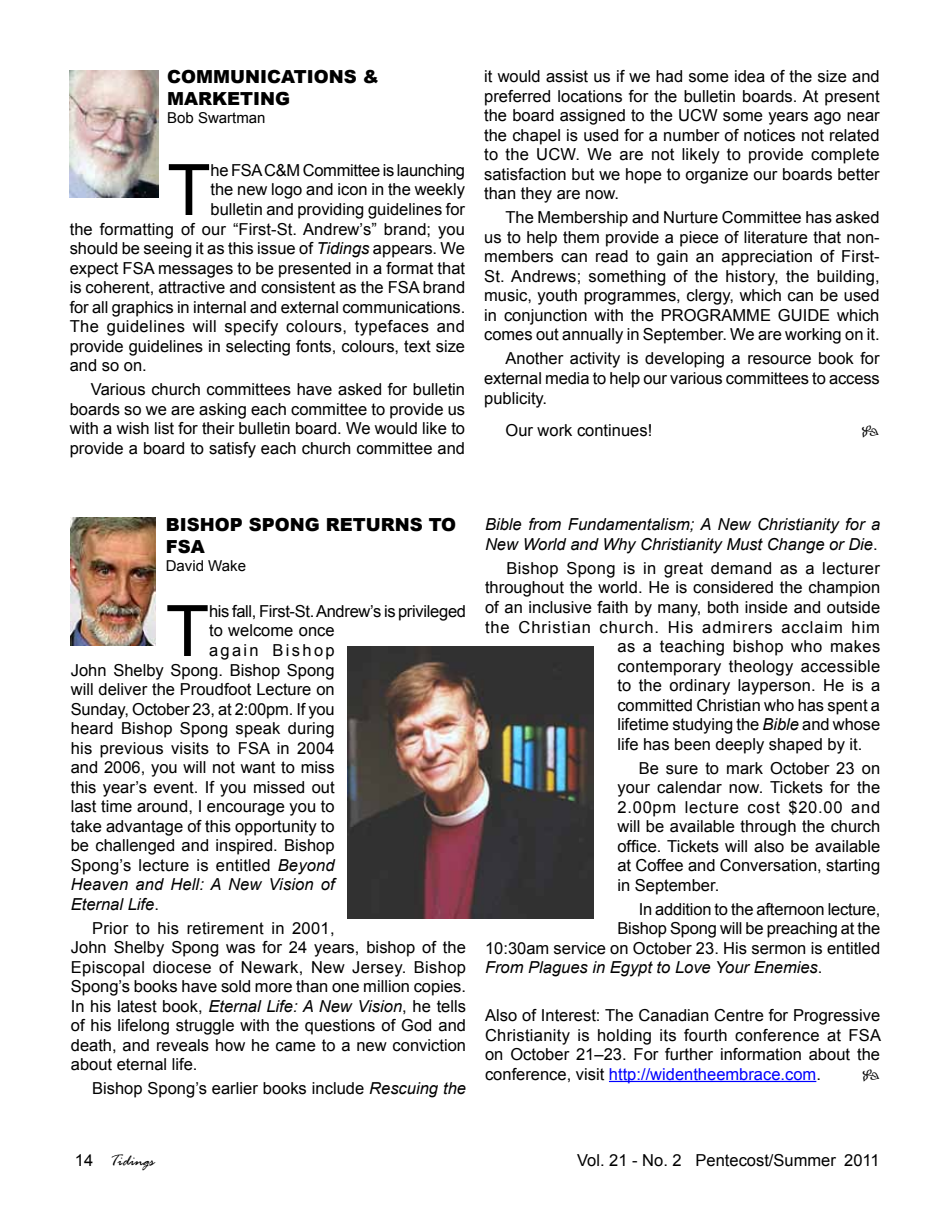
<style>
.page{position:relative;width:951px;height:1221px;background:#fff}
.page>*{position:absolute;margin:0;border:0;box-sizing:border-box;transform-origin:0 0}
.t1{font:70.95px "Arial";color:#000}
.t2{font:900 18px "Arial";color:#000}
.t3{font:16.5px/19.5px "Arial";color:#000;text-align:justify}
.t4{font:italic 16.5px/19.5px "Arial";color:#000}
.t5{font:16.5px "Arial";letter-spacing:.025em;color:#000}
.t6{font:16.5px "Arial";letter-spacing:-.02em;color:#000}
.t7{font:16.5px "Arial";letter-spacing:.055em;color:#000}
.t8{font:16.5px "Arial";letter-spacing:.14em;color:#000}
.t9{font:italic 16.5px "Rage";color:#000}
.t10{font:16.5px "Minion Pro";color:#000}
.t11{font:15px "Arial";color:#000}
.s1{font-style:italic}
.s2{font-style:normal}
.s3{color:#00f}
.s4{font-family:"Arial";font-style:normal}
</style>
<div class="page">
<img style="left:70px;top:70px;width:89px;height:128px">
<img style="left:71px;top:517px;width:85px;height:128px">
<hr style="left:609px;top:1080px;width:207px;height:2px;background:#00f">
<img style="left:347px;top:647px;width:246px;height:271px">
<p class="t2" style="left:167px;top:64px;width:46px">COMMU</p>
<p class="t2" style="left:245px;top:64px;width:36px">NICAT</p>
<p class="t2" style="left:307px;top:64px;width:73px">IONS &amp;</p>
<p class="t2" style="left:167px;top:85px;width:60px">MARKET</p>
<p class="t2" style="left:253px;top:85px;width:38px">ING</p>
<p class="t11" style="left:167px;top:108px;width:100px">Bob Swartman</p>
<h1 class="t1" style="left:167px;top:144px;width:45px">T</h1>
<p class="t6" style="left:210px;top:159px;width:256px">he FSA C&amp;M Committee is launching</p>
<p class="t3" style="left:210px;top:180px;width:256px">the new logo and icon in the weekly</p>
<p class="t3" style="left:210px;top:200px;width:256px">bulletin and providing guidelines for</p>
<p class="t3" style="left:70px;top:219px;width:397px">the formatting of our “First-St. Andrew’s” brand; you</p>
<p class="t3" style="left:70px;top:239px;width:397px">should be seeing it as this issue of <span class="s1">Tidings</span> appears. We</p>
<p class="t3" style="left:70px;top:258px;width:397px">expect FSA messages to be presented in a format that</p>
<p class="t3" style="left:70px;top:278px;width:397px">is coherent, attractive and consistent as the FSA brand</p>
<p class="t3" style="left:70px;top:297px;width:397px">for all graphics in internal and external communications.</p>
<p class="t5" style="left:70px;top:315px;width:397px">The guidelines will specify colours, typefaces and</p>
<p class="t3" style="left:70px;top:336px;width:397px">provide guidelines in selecting fonts, colours, text size</p>
<p class="t3" style="left:70px;top:356px;width:79px">and so on.</p>
<p class="t3" style="left:70px;top:380px;width:397px;text-indent:21px">Various church committees have asked for bulletin boards so we are asking each committee to provide us with a wish list for their bulletin board. We would like to provide a board to satisfy each church committee and</p>
<p class="t3" style="left:484px;top:67px;width:397px">it would assist us if we had some idea of the size and preferred locations for the bulletin boards. At present the board assigned to the UCW some years ago near the chapel is used for a number of notices not related to the UCW. We are not likely to provide complete satisfaction but we hope to organize our boards better than they are now.</p>
<p class="t3" style="left:484px;top:208px;width:397px;text-indent:21px">The Membership and Nurture Committee has asked us to help them provide a piece of literature that non&shy;members can read to gain an appreciation of First-St. Andrews; something of the history, the building, music, youth programmes, clergy, which can be used in conjunction with the PROGRAMME GUIDE which comes out annually in September. We are working on it.</p>
<p class="t3" style="left:484px;top:349px;width:397px;text-indent:21px">Another activity is developing a resource book for external media to help our various committees to access publicity.</p>
<p class="t3" style="left:505px;top:420px;width:148px">Our work continues!</p>
<p class="t10" style="left:861px;top:419px;width:20px">•</p>
<p class="t2" style="left:166px;top:512px;width:175px">BISHOP SPONG RETU</p>
<p class="t2" style="left:381px;top:512px;width:77px">RNS TO</p>
<p class="t2" style="left:166px;top:533px;width:41px">FSA</p>
<p class="t11" style="left:166px;top:556px;width:82px">David Wake</p>
<h1 class="t1" style="left:166px;top:584px;width:45px">T</h1>
<p class="t6" style="left:209px;top:600px;width:258px">his fall, First-St. Andrew’s is privileged</p>
<p class="t3" style="left:209px;top:621px;width:127px">to welcome once</p>
<p class="t8" style="left:209px;top:639px;width:127px">again Bishop</p>
<p class="t3" style="left:71px;top:660px;width:265px">John Shelby Spong. Bishop Spong</p>
<p class="t3" style="left:71px;top:679px;width:265px">will deliver the Proudfoot Lecture on</p>
<p class="t3" style="left:71px;top:699px;width:265px">Sunday, October 23, at 2:00pm. If you</p>
<p class="t3" style="left:71px;top:718px;width:265px">heard Bishop Spong speak during</p>
<p class="t3" style="left:71px;top:738px;width:265px">his previous visits to FSA in 2004</p>
<p class="t3" style="left:71px;top:757px;width:265px">and 2006, you will not want to miss</p>
<p class="t3" style="left:71px;top:777px;width:265px">this year’s event. If you missed out</p>
<p class="t3" style="left:71px;top:796px;width:265px">last time around, I encourage you to</p>
<p class="t3" style="left:71px;top:816px;width:265px">take advantage of this opportunity to</p>
<p class="t3" style="left:71px;top:835px;width:265px">be challenged and inspired. Bishop</p>
<p class="t3" style="left:71px;top:855px;width:265px">Spong’s lecture is entitled <span class="s1">Beyond</span></p>
<p class="t4" style="left:71px;top:874px;width:265px">Heaven and Hell: A New Vision of</p>
<p class="t4" style="left:71px;top:894px;width:90px">Eternal Life<span class="s2">.</span></p>
<p class="t3" style="left:71px;top:918px;width:397px;text-align:left;text-indent:21px">Prior to his retirement in 2001,<br>John Shelby Spong was for 24 years, bishop of the Episcopal diocese of Newark, New Jersey. Bishop Spong’s books have sold more than one million copies.<br>In his latest book, <span class="s1">Eternal Life: A New Vision</span>, he tells of his lifelong struggle with the questions of God and death, and reveals how he came to a new conviction about eternal life.</p>
<p class="t3" style="left:92px;top:1078px;width:375px">Bishop Spong’s earlier books include <span class="s1">Rescuing the</span></p>
<p class="t4" style="left:485px;top:515px;width:396px">Bible from Fundamentalism; A New Christianity for a<br>New World and Why Christianity Must Change or Die<span class="s2">.</span></p>
<p class="t5" style="left:506px;top:557px;width:375px">Bishop Spong is in great demand as a lecturer</p>
<p class="t3" style="left:485px;top:578px;width:396px">throughout the world. He is considered the champion</p>
<p class="t3" style="left:485px;top:597px;width:396px">of an inclusive faith by many, both inside and outside</p>
<p class="t7" style="left:485px;top:616px;width:396px">the Christian church. His admirers acclaim him</p>
<p class="t5" style="left:617px;top:635px;width:264px">as a teaching bishop who makes</p>
<p class="t3" style="left:617px;top:656px;width:264px">contemporary theology accessible</p>
<p class="t3" style="left:617px;top:675px;width:264px">to the ordinary layperson. He is a</p>
<p class="t3" style="left:617px;top:695px;width:264px">committed Christian who has spent a</p>
<p class="t3" style="left:617px;top:714px;width:264px">lifetime studying the <span class="s1">Bible</span> and whose</p>
<p class="t3" style="left:617px;top:734px;width:246px">life has been deeply shaped by it.</p>
<p class="t3" style="left:617px;top:758px;width:264px;text-indent:21px">Be sure to mark October 23 on your calendar now. Tickets for the 2.00pm lecture cost $20.00 and will be available through the church office. Tickets will also be available at Coffee and Conversation, starting in September.</p>
<p class="t3" style="left:638px;top:899px;width:243px">In addition to the afternoon lecture,</p>
<p class="t3" style="left:617px;top:918px;width:264px">Bishop Spong will be preaching at the</p>
<p class="t3" style="left:485px;top:938px;width:396px">10:30am service on October 23. His sermon is entitled</p>
<p class="t4" style="left:485px;top:957px;width:339px">From Plagues in Egypt to Love Your Enemies<span class="s2">.</span></p>
<p class="t3" style="left:485px;top:1005px;width:397px">Also of Interest: The Canadian Centre for Progressive Christianity is holding its fourth conference at FSA on October 21–23. For further information about the conference, visit <span class="s3">http://widentheembrace.com</span>.</p>
<p class="t10" style="left:861px;top:1063px;width:20px">•</p>
<p class="t9" style="left:75px;top:1151px;width:81px"><span class="s4">14</span> Tidings</p>
<p class="t3" style="left:577px;top:1150px;width:304px">Vol. 21 - No. 2 Pentecost/Summer 2011</p>
</div>
